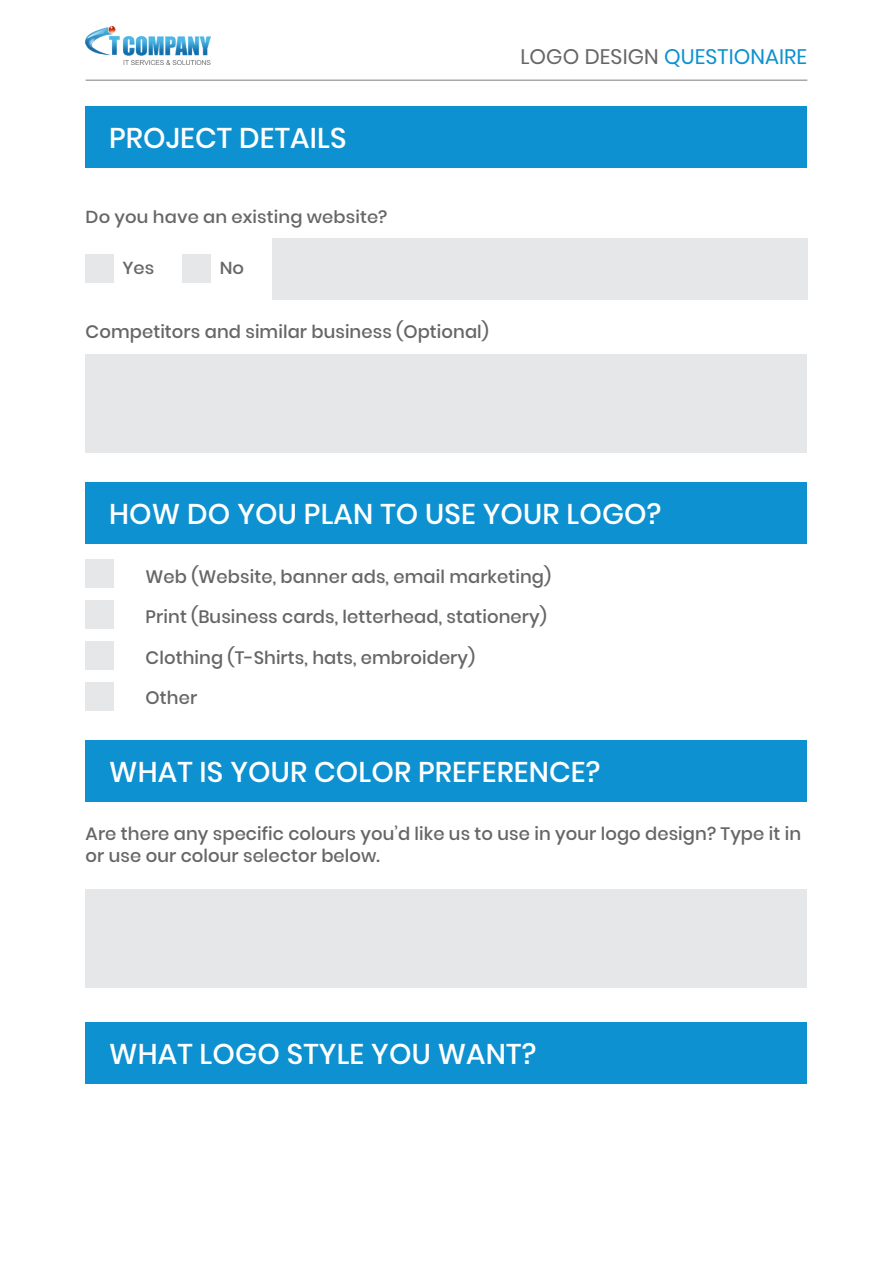
<style>
.page{position:relative;width:893px;height:1263px;background:#fff}
.page>*{position:absolute;margin:0;border:0;box-sizing:border-box;transform-origin:0 0}
.t1{font:500 28.5px "Poppins";letter-spacing:.005em;color:#fff}
.t2{font:21px "Poppins";letter-spacing:.005em;color:#0d91d0}
.t3{font:500 18px/21.6px "Poppins";letter-spacing:.005em;color:#666}
.t4{font:500 17.25px "Poppins";letter-spacing:.005em;color:#666;scale:1.04 1}
.s1{color:#666}
</style>
<div class="page">
<div style="left:86px;top:106px;width:721px;height:62px;background:#0d91d0"></div>
<div style="left:272px;top:239px;width:535px;height:61px;background:#e6e7e8"></div>
<div style="left:86px;top:482px;width:721px;height:61px;background:#0d91d0"></div>
<div style="left:86px;top:740px;width:721px;height:61px;background:#0d91d0"></div>
<div style="left:86px;top:354px;width:721px;height:98px;background:#e6e7e8"></div>
<div style="left:86px;top:889px;width:721px;height:98px;background:#e6e7e8"></div>
<div style="left:86px;top:1022px;width:721px;height:61px;background:#0d91d0"></div>
<hr style="left:86px;top:79px;width:721px;height:2px;background:#a6a8ab">
<img style="left:86px;top:26px;width:125px;height:38px">
<div style="left:86px;top:254px;width:28px;height:28px;background:#e6e7e8"></div>
<div style="left:86px;top:559px;width:28px;height:29px;background:#e6e7e8"></div>
<div style="left:86px;top:600px;width:28px;height:29px;background:#e6e7e8"></div>
<div style="left:86px;top:641px;width:28px;height:28px;background:#e6e7e8"></div>
<div style="left:86px;top:682px;width:28px;height:28px;background:#e6e7e8"></div>
<div style="left:183px;top:254px;width:28px;height:28px;background:#e6e7e8"></div>
<h1 class="t1" style="left:109px;top:122px;width:239px">PROJECT DETAILS</h1>
<p class="t4" style="left:86px;top:207px;width:292px">Do you have an existing website?</p>
<p class="t4" style="left:122px;top:258px;width:32px">Yes</p>
<p class="t4" style="left:220px;top:258px;width:25px">No</p>
<p class="t3" style="left:86px;top:321px;width:405px">Competitors and similar business (Optional)</p>
<p class="t2" style="left:520px;top:45px;width:288px"><span class="s1">LOGO DESIGN</span> QUESTIONAIRE</p>
<h1 class="t1" style="left:109px;top:497px;width:554px">HOW DO YOU PLAN TO USE YOUR LOGO?</h1>
<p class="t3" style="left:146px;top:566px;width:407px">Web (Website, banner ads, email marketing)</p>
<p class="t3" style="left:146px;top:606px;width:403px">Print (Business cards, letterhead, stationery)</p>
<p class="t3" style="left:146px;top:647px;width:331px">Clothing (T-Shirts, hats, embroidery)</p>
<p class="t3" style="left:146px;top:687px;width:53px">Other</p>
<h1 class="t1" style="left:109px;top:756px;width:492px">WHAT IS YOUR COLOR PREFERENCE?</h1>
<p class="t3" style="left:86px;top:823px;width:717px">Are there any specific colours you’d like us to use in your logo design? Type it in or use our colour selector below.</p>
<h1 class="t1" style="left:109px;top:1037px;width:428px">WHAT LOGO STYLE YOU WANT?</h1>
</div>
